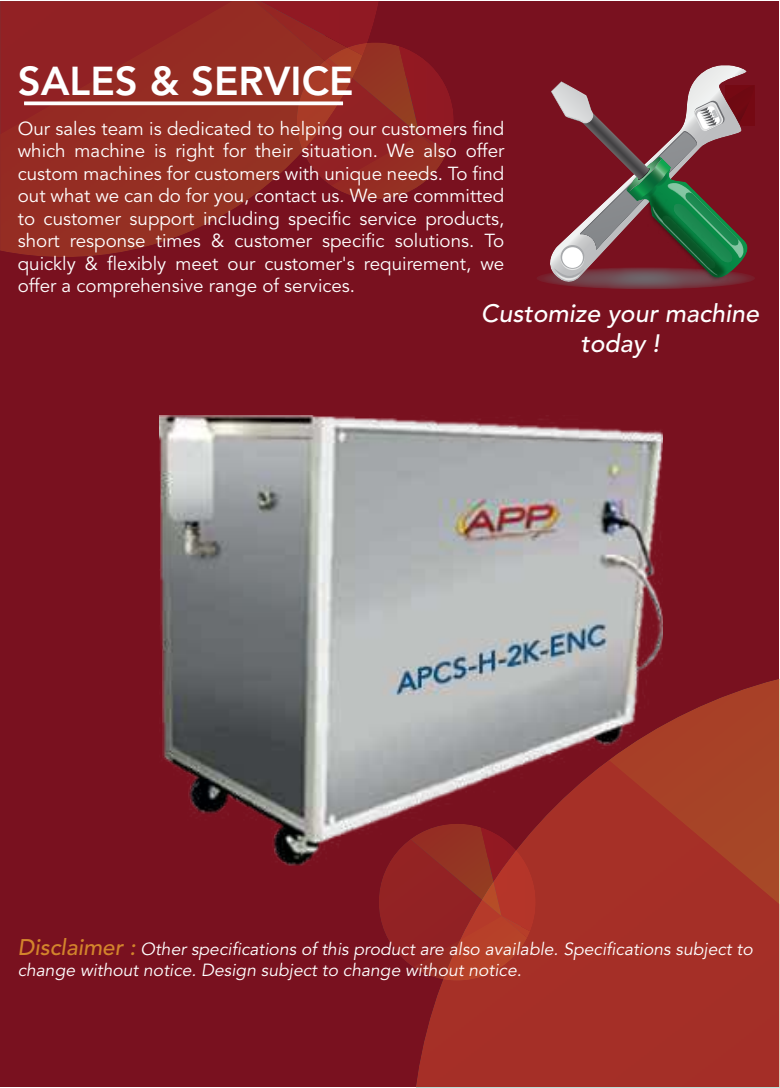
<style>
.page{position:relative;width:780px;height:1088px;background:#fff}
.page>*{position:absolute;margin:0;border:0;box-sizing:border-box;transform-origin:0 0}
.t1{font:800 40px "Avenir LT Std";color:#fff}
.t2{font:italic 500 25px/30px "Avenir LT Std";color:#fff;text-align:center}
.t3{font:18.75px/22.5px "Avenir LT Std";color:#fff;text-align:justify}
.t4{font:italic 17.5px/21px "Avenir LT Std";color:#fff}
.s1{font-weight:500;font-size:22.5px;color:#d3852c}
</style>
<div class="page">
<div style="left:0;top:1px;width:778px;height:1086px;background:#79111f"></div>
<svg style="left:276px;top:1px;width:76px;height:91px;background:#922223"></svg>
<svg style="left:276px;top:92px;width:21px;height:85px;background:#912e23"></svg>
<img style="left:0;top:1px;width:276px;height:256px">
<img style="left:316px;top:31px;width:46px;height:11px">
<div style="left:0;top:116px;width:62px;height:141px;background:#952c23"></div>
<svg style="left:297px;top:42px;width:157px;height:157px"></svg>
<img style="left:318px;top:174px;width:13px;height:25px">
<img style="left:390px;top:110px;width:20px;height:25px">
<img style="left:410px;top:93px;width:38px;height:57px">
<img style="left:419px;top:135px;width:26px;height:22px">
<img style="left:331px;top:174px;width:42px;height:25px">
<svg style="left:379px;top:866px;width:32px;height:90px"></svg>
<img style="left:401px;top:956px;width:10px;height:9px">
<svg style="left:411px;top:663px;width:368px;height:424px;background:#a33126"></svg>
<img style="left:416px;top:985px;width:24px;height:102px">
<img style="left:750px;top:879px;width:29px;height:25px">
<svg style="left:24px;top:101px;width:319px;height:4px"></svg>
<svg style="left:537px;top:268px;width:217px;height:21px"></svg>
<img style="left:550px;top:65px;width:196px;height:217px">
<img style="left:591px;top:135px;width:163px;height:154px">
<svg style="left:551px;top:81px;width:192px;height:199px"></svg>
<img style="left:159px;top:415px;width:503px;height:451px">
<h1 class="t1" style="left:18px;top:58px;width:337px">SALES &amp; SERVICE</h1>
<p class="t3" style="left:18px;top:117px;width:488px">Our sales team is dedicated to helping our customers find which machine is right for their situation. We also offer custom machines for customers with unique needs. To find out what we can do for you, contact us. We are committed to customer support including specific service products, short response times &amp; customer specific solutions. To quickly &amp; flexibly meet our customer's requirement, we offer a comprehensive range of services.</p>
<h2 class="t2" style="left:481px;top:300px;width:279px">Customize your machine today !</h2>
<p class="t4" style="left:18px;top:940px;width:736px"><span class="s1">Disclaimer :</span> Other specifications of this product are also available. Specifications subject to change without notice. Design subject to change without notice.</p>
</div>
